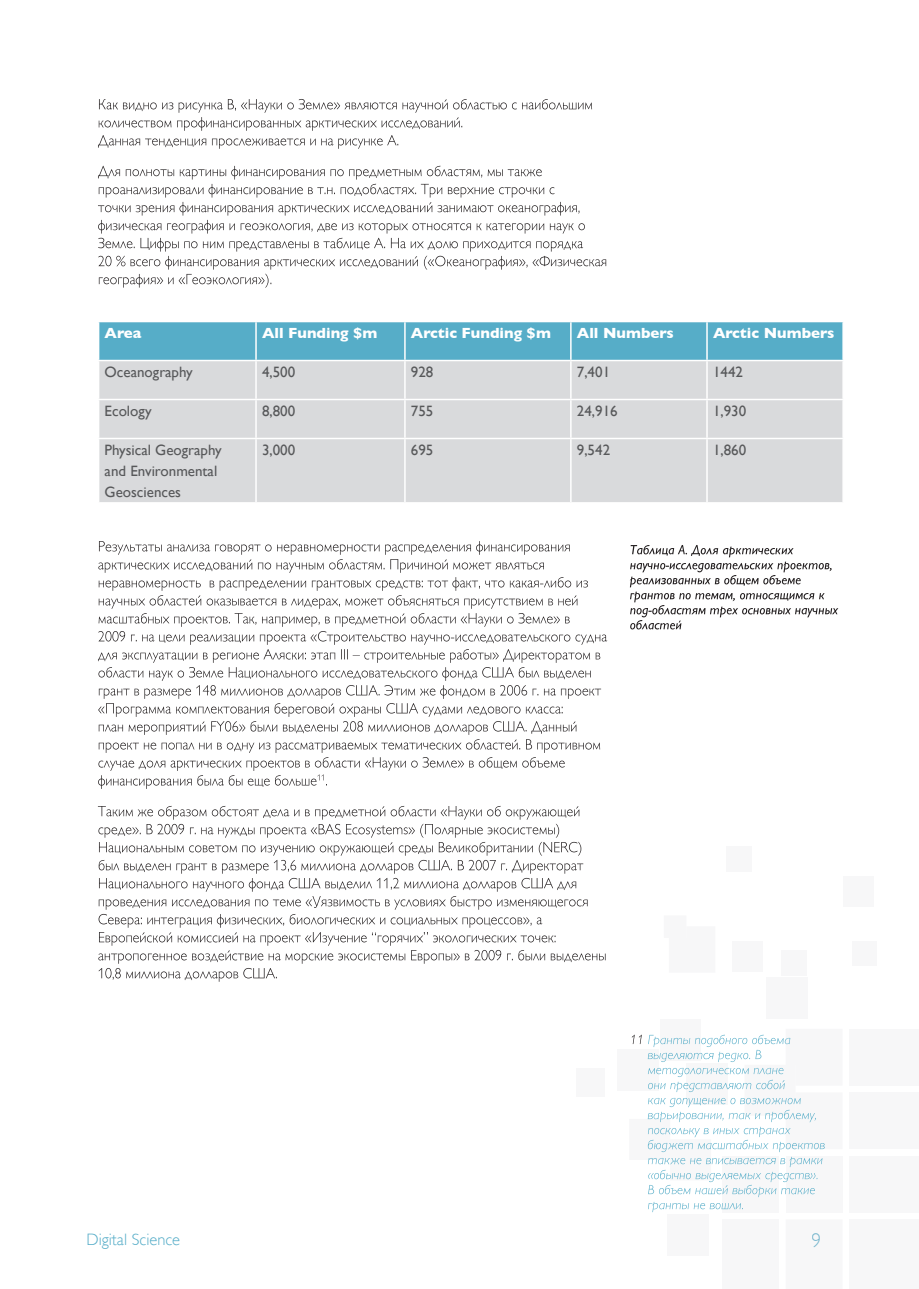
<style>
.page{position:relative;width:919px;height:1289px;background:#fff}
.page>*{position:absolute;margin:0;border:0;box-sizing:border-box;transform-origin:0 0}
.t1{font:300 19.5px "Gill Sans";color:#56adc8}
.t2{font:300 16.5px "Gill Sans";color:#56adc8}
.t3{font:15px/21px "Gill Sans";color:#57585a}
.t4{font:700 15px "Gill Sans";color:#fff}
</style>
<div class="page">
<div style="left:849px;top:1155px;width:69px;height:57px;background:#f7f7f8"></div>
<div style="left:722px;top:1219px;width:57px;height:69px;background:#f7f7f8"></div>
<div style="left:812px;top:1233px;width:7px;height:14px;background:#f7f7f8"></div>
<div style="left:849px;top:1219px;width:69px;height:69px;background:#f7f7f8"></div>
<div style="left:849px;top:1092px;width:69px;height:57px;background:#f7f7f8"></div>
<div style="left:849px;top:1028px;width:69px;height:57px;background:#f7f7f8"></div>
<div style="left:617px;top:1049px;width:41px;height:41px;background:#f7f7f8"></div>
<div style="left:660px;top:1019px;width:41px;height:41px;background:#f7f7f8"></div>
<div style="left:852px;top:941px;width:24px;height:24px;background:#f7f7f8"></div>
<div style="left:766px;top:977px;width:41px;height:41px;background:#f7f7f8"></div>
<div style="left:667px;top:1214px;width:41px;height:41px;background:#f7f7f8"></div>
<div style="left:781px;top:950px;width:26px;height:25px;background:#f7f7f8"></div>
<div style="left:732px;top:941px;width:31px;height:31px;background:#f7f7f8"></div>
<div style="left:843px;top:876px;width:31px;height:31px;background:#f7f7f8"></div>
<div style="left:726px;top:846px;width:25px;height:25px;background:#f7f7f8"></div>
<div style="left:576px;top:1068px;width:29px;height:28px;background:#f7f7f8"></div>
<svg style="left:98px;top:805px;width:507px;height:176px"></svg>
<svg style="left:98px;top:541px;width:509px;height:248px"></svg>
<svg style="left:98px;top:166px;width:508px;height:121px"></svg>
<svg style="left:98px;top:99px;width:494px;height:50px"></svg>
<svg style="left:631px;top:1034px;width:194px;height:178px"></svg>
<svg style="left:630px;top:545px;width:208px;height:84px"></svg>
<div style="left:99px;top:322px;width:743px;height:38px;background:#56adc8"></div>
<div style="left:99px;top:361px;width:743px;height:141px;background:#d9dadc"></div>
<hr style="left:255px;top:322px;width:2px;height:38px;background:#fff">
<hr style="left:404px;top:322px;width:1px;height:38px;background:#fff">
<hr style="left:570px;top:322px;width:1px;height:38px;background:#fff">
<hr style="left:706px;top:322px;width:1px;height:38px;background:#fff">
<hr style="left:255px;top:361px;width:2px;height:38px;background:#fff">
<hr style="left:404px;top:361px;width:1px;height:38px;background:#fff">
<hr style="left:570px;top:361px;width:1px;height:38px;background:#fff">
<hr style="left:706px;top:361px;width:1px;height:38px;background:#fff">
<hr style="left:98px;top:399px;width:158px;height:1px;background:#fff">
<hr style="left:256px;top:399px;width:149px;height:1px;background:#fff">
<hr style="left:255px;top:400px;width:2px;height:38px;background:#fff">
<hr style="left:405px;top:399px;width:166px;height:1px;background:#fff">
<hr style="left:404px;top:400px;width:1px;height:38px;background:#fff">
<hr style="left:571px;top:399px;width:136px;height:1px;background:#fff">
<hr style="left:570px;top:400px;width:1px;height:38px;background:#fff">
<hr style="left:707px;top:399px;width:136px;height:1px;background:#fff">
<hr style="left:706px;top:400px;width:1px;height:38px;background:#fff">
<hr style="left:98px;top:438px;width:158px;height:1px;background:#fff">
<hr style="left:256px;top:438px;width:149px;height:1px;background:#fff">
<hr style="left:255px;top:439px;width:2px;height:63px;background:#fff">
<hr style="left:405px;top:438px;width:166px;height:1px;background:#fff">
<hr style="left:404px;top:439px;width:1px;height:63px;background:#fff">
<hr style="left:571px;top:438px;width:136px;height:1px;background:#fff">
<hr style="left:570px;top:439px;width:1px;height:63px;background:#fff">
<hr style="left:707px;top:438px;width:136px;height:1px;background:#fff">
<hr style="left:706px;top:439px;width:1px;height:63px;background:#fff">
<p class="t4" style="left:105px;top:324px;width:38px">Area</p>
<p class="t4" style="left:262px;top:324px;width:117px">All Funding $m</p>
<p class="t4" style="left:411px;top:324px;width:141px">Arctic Funding $m</p>
<p class="t4" style="left:577px;top:324px;width:98px">All Numbers</p>
<p class="t4" style="left:713px;top:324px;width:123px">Arctic Numbers</p>
<p class="t3" style="left:105px;top:361px;width:89px">Oceanography</p>
<p class="t3" style="left:262px;top:361px;width:35px">4,500</p>
<p class="t3" style="left:411px;top:361px;width:24px">928</p>
<p class="t3" style="left:577px;top:361px;width:35px">7,401</p>
<p class="t3" style="left:713px;top:361px;width:31px">1442</p>
<p class="t3" style="left:105px;top:400px;width:49px">Ecology</p>
<p class="t3" style="left:262px;top:400px;width:35px">8,800</p>
<p class="t3" style="left:411px;top:400px;width:24px">755</p>
<p class="t3" style="left:577px;top:400px;width:42px">24,916</p>
<p class="t3" style="left:713px;top:400px;width:35px">1,930</p>
<p class="t3" style="left:105px;top:439px;width:118px">Physical Geography and Environmental<br>Geosciences</p>
<p class="t3" style="left:262px;top:439px;width:35px">3,000</p>
<p class="t3" style="left:411px;top:439px;width:24px">695</p>
<p class="t3" style="left:577px;top:439px;width:35px">9,542</p>
<p class="t3" style="left:713px;top:439px;width:35px">1,860</p>
<p class="t2" style="left:86px;top:1230px;width:95px">Digital Science</p>
<h1 class="t1" style="left:811px;top:1229px;width:11px">9</h1>
</div>
